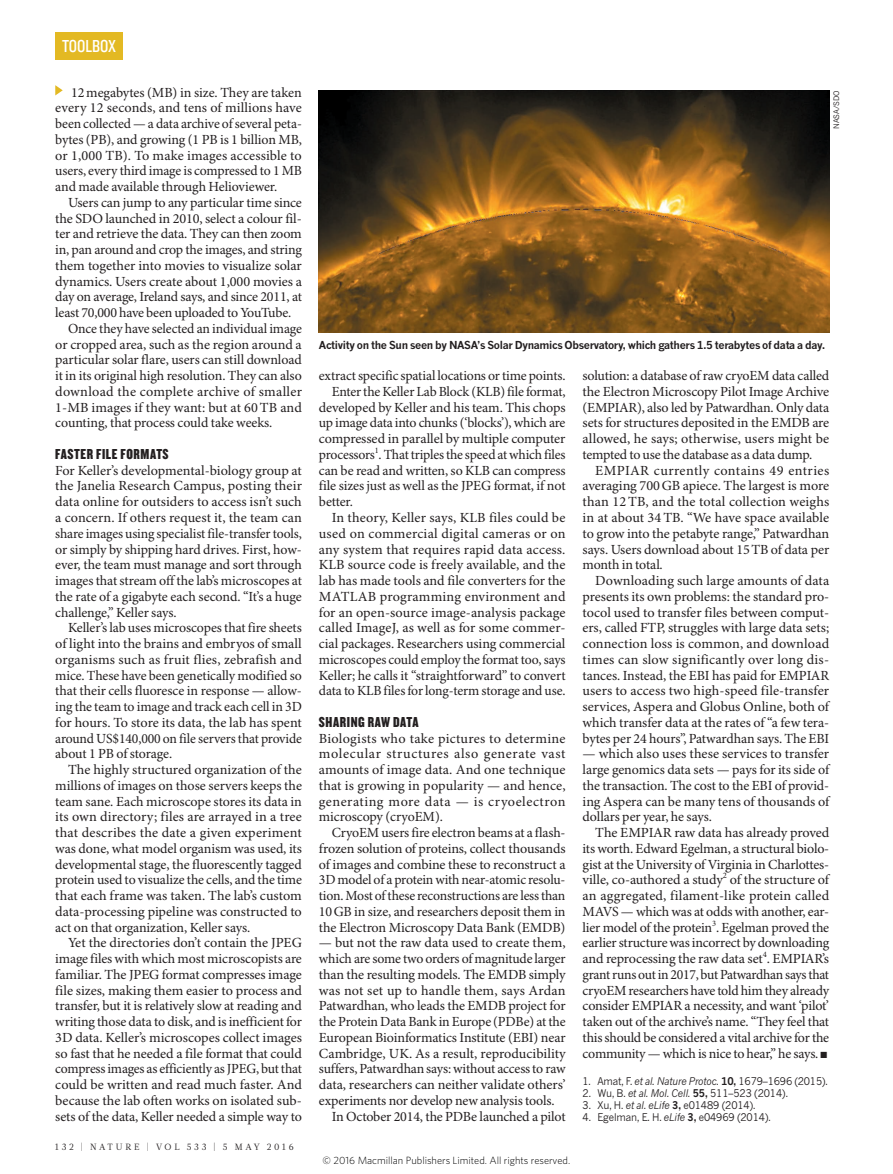
<style>
.page{position:relative;width:893px;height:1174px;background:#fff}
.page>*{position:absolute;margin:0;border:0;box-sizing:border-box;transform-origin:0 0}
.t1{font:18px "Knockout 29 Junior Ltweight";color:#fff}
.CROSSHEAD{font:15px "Knockout 69 Full Liteweight";letter-spacing:.04em;color:#231f20}
.BODY_INDENT{font:13.95px/15.8px "Minion Pro";letter-spacing:-.01em;color:#231f20;text-align:justify}
.BODY_1ST_PARA{font:13.95px/15.8px "Minion Pro";letter-spacing:-.005em;color:#231f20;text-align:justify}
.PIC_CAPTION{font:700 10.8px "News Gothic MTOT";letter-spacing:-.03em;color:#231f20}
.REFS{font:10.5px "News Gothic MTOT";letter-spacing:-.01em;color:#231f20;scale:.95 1}
.t2{font:300 10.5px "Whitney";color:#000}
.t3{font:9px "Glosa Math";letter-spacing:.3em;color:#231f20}
.PIC_CREDIT{font:7.5px "News Gothic MTOT";color:#231f20}
.s1{font-style:italic}
.s2{font-weight:700}
</style>
<div class="page">
<svg style="left:55px;top:85px;width:8px;height:10px"></svg>
<img style="left:319px;top:90px;width:510px;height:243px">
<div style="left:55px;top:32px;width:68px;height:27px;background:#e3b923"></div>
<p class="t1" style="left:62px;top:34px;width:55px">TOOLBOX</p>
<p class="BODY_INDENT" style="left:55px;top:85px;width:248px;text-indent:16px">12megabytes (MB) in size. They are taken every 12 seconds, and tens of millions have been collected — a data archive of several peta&shy;bytes (PB), and growing (1 PB is 1 billion MB, or 1,000 TB). To make images accessible to users, every third image is compressed to 1 MB and made available through Helioviewer.</p>
<p class="BODY_INDENT" style="left:55px;top:195px;width:248px;text-indent:13px">Users can jump to any particular time since the SDO launched in 2010, select a colour fil&shy;ter and retrieve the data. They can then zoom in, pan around and crop the images, and string them together into movies to visualize solar dynamics. Users create about 1,000 movies a day on average, Ireland says, and since 2011, at least 70,000 have been uploaded to YouTube.</p>
<p class="BODY_INDENT" style="left:55px;top:321px;width:248px;text-indent:13px">Once they have selected an individual image or cropped area, such as the region around a particular solar flare, users can still download it in its original high resolution. They can also download the complete archive of smaller 1-MB images if they want: but at 60TB and counting, that process could take weeks.</p>
<p class="CROSSHEAD" style="left:55px;top:444px;width:115px">FASTER FILE FORMATS</p>
<p class="BODY_1ST_PARA" style="left:55px;top:463px;width:248px">For Keller’s developmental-biology group at the Janelia Research Campus, posting their data online for outsiders to access isn’t such a concern. If others request it, the team can share images using specialist file-transfer tools, or simply by shipping hard drives. First, how&shy;ever, the team must manage and sort through images that stream off the lab’s microscopes at the rate of a gigabyte each second. “It’s a huge challenge,” Keller says.</p>
<p class="BODY_INDENT" style="left:55px;top:620px;width:248px;text-indent:13px">Keller’s lab uses microscopes that fire sheets of light into the brains and embryos of small organisms such as fruit flies, zebrafish and mice. These have been genetically modified so that their cells fluoresce in response — allow&shy;ing the team to image and track each cell in 3D for hours. To store its data, the lab has spent around US$140,000 on file servers that provide about 1 PB of storage.</p>
<p class="BODY_INDENT" style="left:55px;top:762px;width:248px;text-indent:13px">The highly structured organization of the millions of images on those servers keeps the team sane. Each microscope stores its data in its own directory; files are arrayed in a tree that describes the date a given experiment was done, what model organism was used, its developmental stage, the fluorescently tagged protein used to visualize the cells, and the time that each frame was taken. The lab’s custom data-processing pipeline was constructed to act on that organization, Keller says.</p>
<p class="BODY_INDENT" style="left:55px;top:935px;width:248px;text-indent:13px">Yet the directories don’t contain the JPEG image files with which most microscopists are familiar. The JPEG format compresses image file sizes, making them easier to process and transfer, but it is relatively slow at reading and writing those data to disk, and is inefficient for 3D data. Keller’s microscopes collect images so fast that he needed a file format that could compress images as efficiently as JPEG, but that could be written and read much faster. And because the lab often works on isolated sub&shy;sets of the data, Keller needed a simple way to</p>
<p class="t3" style="left:55px;top:1141px;width:240px">132 | NATURE | VOL 533 | 5 MAY 2016</p>
<p class="PIC_CREDIT" style="left:832px;top:129px;width:40px;rotate:-90deg">NASA/SDO</p>
<p class="PIC_CAPTION" style="left:319px;top:338px;width:508px">Activity on the Sun seen by NASA’s Solar Dynamics Observatory, which gathers 1.5 terabytes of data a day.</p>
<p class="BODY_INDENT" style="left:319px;top:368px;width:248px">extract specific spatial locations or time points.</p>
<p class="BODY_INDENT" style="left:319px;top:384px;width:248px;text-indent:13px">Enter the Keller Lab Block (KLB) file format, developed by Keller and his team. This chops up image data into chunks (‘blocks’), which are compressed in parallel by multiple computer processors<sup>1</sup>. That triples the speed at which files can be read and written, so KLB can compress file sizes just as well as the JPEG format, if not better.</p>
<p class="BODY_INDENT" style="left:319px;top:510px;width:248px;text-indent:13px">In theory, Keller says, KLB files could be used on commercial digital cameras or on any system that requires rapid data access.<br>KLB source code is freely available, and the lab has made tools and file converters for the MATLAB programming environment and for an open-source image-analysis package called ImageJ, as well as for some commer&shy;cial packages. Researchers using commercial microscopes could employ the format too, says Keller; he calls it “straightforward” to convert data to KLB files for long-term storage and use.</p>
<p class="CROSSHEAD" style="left:319px;top:712px;width:101px">SHARING RAW DATA</p>
<p class="BODY_1ST_PARA" style="left:319px;top:731px;width:248px">Biologists who take pictures to determine molecular structures also generate vast amounts of image data. And one technique that is growing in popularity — and hence, generating more data — is cryoelectron microscopy (cryoEM).</p>
<p class="BODY_INDENT" style="left:319px;top:825px;width:248px;text-indent:13px">CryoEM users fire electron beams at a flash&shy;frozen solution of proteins, collect thousands of images and combine these to reconstruct a 3D model of a protein with near-atomic resolu&shy;tion. Most of these reconstructions are less than 10GB in size, and researchers deposit them in the Electron Microscopy Data Bank (EMDB)</p>
<p class="BODY_INDENT" style="left:319px;top:935px;width:248px">— but not the raw data used to create them, which are some two orders of magnitude larger than the resulting models. The EMDB simply was not set up to handle them, says Ardan Patwardhan, who leads the EMDB project for the Protein Data Bank in Europe (PDBe) at the European Bioinformatics Institute (EBI) near Cambridge, UK. As a result, reproducibility suffers, Patwardhan says: without access to raw data, researchers can neither validate others’ experiments nor develop new analysis tools.</p>
<p class="BODY_INDENT" style="left:332px;top:1109px;width:235px">In October 2014, the PDBe launched a pilot</p>
<p class="BODY_INDENT" style="left:583px;top:368px;width:248px">solution: a database of raw cryoEM data called the Electron Microscopy Pilot Image Archive (EMPIAR), also led by Patwardhan. Only data sets for structures deposited in the EMDB are allowed, he says; otherwise, users might be tempted to use the database as a data dump.</p>
<p class="BODY_INDENT" style="left:583px;top:463px;width:248px;text-indent:13px">EMPIAR currently contains 49 entries averaging 700GB apiece. The largest is more than 12TB, and the total collection weighs in at about 34TB. “We have space available to grow into the petabyte range,” Patwardhan says. Users download about 15TB of data per month in total.</p>
<p class="BODY_INDENT" style="left:583px;top:573px;width:248px;text-indent:13px">Downloading such large amounts of data presents its own problems: the standard pro&shy;tocol used to transfer files between comput&shy;ers, called FTP, struggles with large data sets; connection loss is common, and download times can slow significantly over long dis&shy;tances. Instead, the EBI has paid for EMPIAR users to access two high-speed file-transfer services, Aspera and Globus Online, both of which transfer data at the rates of “a few tera&shy;bytes per 24 hours”, Patwardhan says. The EBI</p>
<p class="BODY_INDENT" style="left:583px;top:746px;width:248px">— which also uses these services to transfer large genomics data sets — pays for its side of the transaction. The cost to the EBI of provid&shy;ing Aspera can be many tens of thousands of dollars per year, he says.</p>
<p class="BODY_INDENT" style="left:583px;top:825px;width:248px;text-indent:13px">The EMPIAR raw data has already proved its worth. Edward Egelman, a structural biolo&shy;gist at the University of Virginia in Charlottes&shy;ville, co-authored a study<sup>2</sup> of the structure of an aggregated, filament-like protein called MAVS — which was at odds with another, ear&shy;lier model of the protein<sup>3</sup>. Egelman proved the earlier structure was incorrect by downloading and reprocessing the raw data set<sup>4</sup>. EMPIAR’s grant runs out in 2017, but Patwardhan says that cryoEM researchers have told him they already consider EMPIAR a necessity, and want ‘pilot’ taken out of the archive’s name. “They feel that this should be considered a vital archive for the community — which is nice to hear,” he says. ■</p>
<p class="REFS" style="left:583px;top:1074px;width:260px">1. Amat, F. <span class="s1">et al. Nature Protoc.</span> <span class="s2">10,</span> 1679–1696 (2015).</p>
<p class="REFS" style="left:583px;top:1086px;width:218px">2. Wu, B. <span class="s1">et al. Mol. Cell.</span> <span class="s2">55,</span> 511–523 (2014).</p>
<p class="REFS" style="left:583px;top:1098px;width:183px">3. Xu, H. <span class="s1">et al. eLife</span> <span class="s2">3,</span> e01489 (2014).</p>
<p class="REFS" style="left:583px;top:1110px;width:200px">4. Egelman, E. H. <span class="s1">eLife</span> <span class="s2">3,</span> e04969 (2014).</p>
<p class="t2" style="left:323px;top:1153px;width:249px">© 2016 Macmillan Publishers Limited. All rights reserved.</p>
</div>
